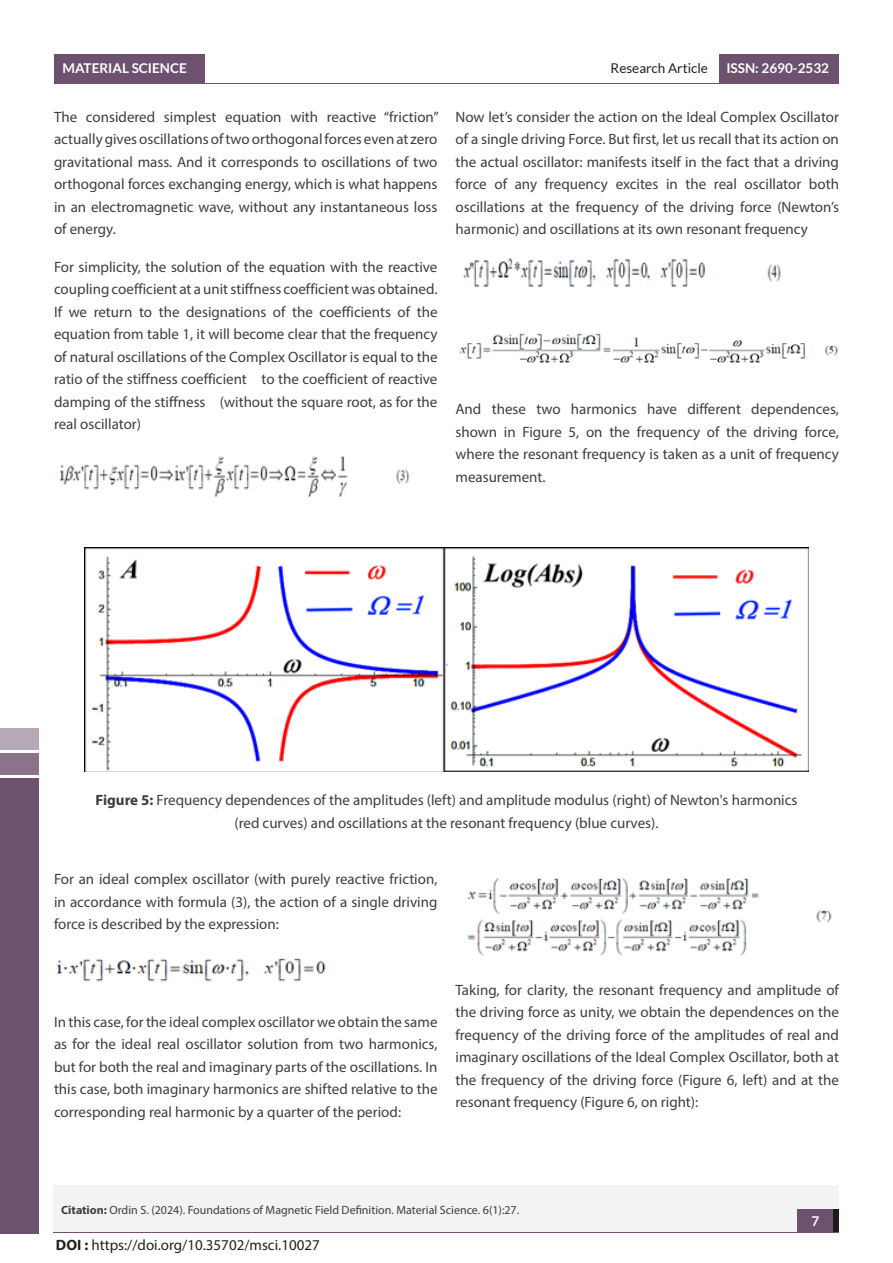
<style>
.page{position:relative;width:893px;height:1263px;background:#fff}
.page>*{position:absolute;margin:0;border:0;box-sizing:border-box;transform-origin:0 0}
.t1{font:15px/22.5px "Myriad Pro";color:#3e3e3f;text-align:justify}
.t2{font:15px "Myriad Pro";color:#231f20}
.t3{font:700 13.5px "Lato";color:#fff}
.t4{font:13.5px "Lato";color:#231f20}
.t5{font:12px "Myriad Pro";color:#3e3e3f}
.s1{font-weight:700}
</style>
<div class="page">
<div style="left:54px;top:54px;width:151px;height:30px;background:#6e516e"></div>
<div style="left:719px;top:54px;width:119px;height:30px;background:#6e516e"></div>
<hr style="left:54px;top:84px;width:785px;height:1px;background:#6e516e">
<div style="left:54px;top:1211px;width:785px;height:22px;background:#f3f3f4"></div>
<div style="left:54px;top:1184px;width:785px;height:47px;background:#f3f3f4"></div>
<div style="left:798px;top:1209px;width:41px;height:22px;background:#1b1b1b"></div>
<div style="left:798px;top:1209px;width:35px;height:22px;background:#6e516e"></div>
<div style="left:0;top:778px;width:38px;height:455px;background:#6e516e"></div>
<div style="left:0;top:753px;width:39px;height:22px;background:#8b738b"></div>
<div style="left:0;top:728px;width:39px;height:21px;background:#b6a8b6"></div>
<img style="left:59px;top:456px;width:351px;height:41px">
<img style="left:463px;top:258px;width:318px;height:29px">
<img style="left:459px;top:333px;width:379px;height:30px">
<img style="left:85px;top:547px;width:724px;height:224px">
<img style="left:56px;top:958px;width:270px;height:24px">
<img style="left:467px;top:877px;width:365px;height:79px">
<p class="t3" style="left:63px;top:61px;width:126px">MATERIAL SCIENCE</p>
<p class="t4" style="left:611px;top:61px;width:99px">Research Article</p>
<p class="t3" style="left:726px;top:61px;width:104px">ISSN: 2690-2532</p>
<p class="t1" style="left:54px;top:105px;width:386px">The considered simplest equation with reactive “friction” actually gives oscillations of two orthogonal forces even at zero gravitational mass. And it corresponds to oscillations of two orthogonal forces exchanging energy, which is what happens in an electromagnetic wave, without any instantaneous loss of energy.</p>
<p class="t1" style="left:54px;top:255px;width:385px">For simplicity, the solution of the equation with the reactive coupling coefficient at a unit stiffness coefficient was obtained.<br>If we return to the designations of the coefficients of the equation from table 1, it will become clear that the frequency of natural oscillations of the Complex Oscillator is equal to the ratio of the stiffness coefficient to the coefficient of reactive damping of the stiffness (without the square root, as for the real oscillator)</p>
<p class="t1" style="left:455px;top:105px;width:385px">Now let’s consider the action on the Ideal Complex Oscillator of a single driving Force. But first, let us recall that its action on the actual oscillator: manifests itself in the fact that a driving force of any frequency excites in the real oscillator both oscillations at the frequency of the driving force (Newton’s harmonic) and oscillations at its own resonant frequency</p>
<p class="t1" style="left:455px;top:398px;width:385px">And these two harmonics have different dependences, shown in Figure 5, on the frequency of the driving force, where the resonant frequency is taken as a unit of frequency measurement.</p>
<p class="t1" style="left:95px;top:789px;width:703px;text-align:center"><span class="s1">Figure 5:</span> Frequency dependences of the amplitudes (left) and amplitude modulus (right) of Newton's harmonics (red curves) and oscillations at the resonant frequency (blue curves).</p>
<p class="t1" style="left:54px;top:867px;width:385px">For an ideal complex oscillator (with purely reactive friction, in accordance with formula (3), the action of a single driving force is described by the expression:</p>
<p class="t1" style="left:54px;top:1010px;width:385px">In this case, for the ideal complex oscillator we obtain the same as for the ideal real oscillator solution from two harmonics, but for both the real and imaginary parts of the oscillations. In this case, both imaginary harmonics are shifted relative to the corresponding real harmonic by a quarter of the period:</p>
<p class="t1" style="left:455px;top:978px;width:385px">Taking, for clarity, the resonant frequency and amplitude of the driving force as unity, we obtain the dependences on the frequency of the driving force of the amplitudes of real and imaginary oscillations of the Ideal Complex Oscillator, both at the frequency of the driving force (Figure 6, left) and at the resonant frequency (Figure 6, on right):</p>
<p class="t5" style="left:61px;top:1202px;width:460px"><span class="s1">Citation:</span> Ordin S. (2024). Foundations of Magnetic Field Definition. Material Science. 6(1):27.</p>
<p class="t2" style="left:56px;top:1235px;width:265px"><span class="s1">DOI :</span> https://doi.org/10.35702/msci.10027</p>
<p class="t3" style="left:811px;top:1213px;width:9px">7</p>
</div>
